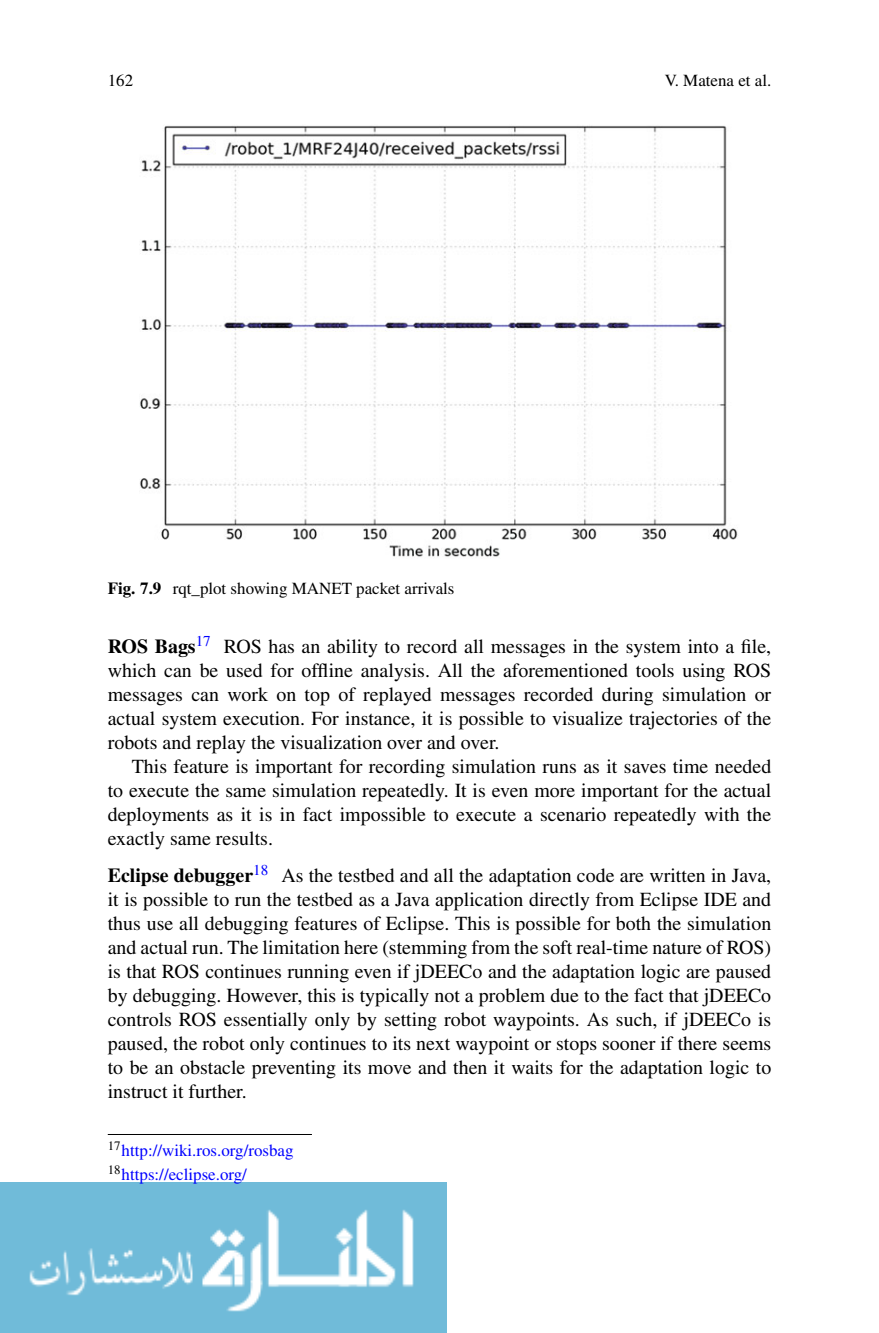
<style>
.page{position:relative;width:879px;height:1333px;background:#fff}
.page>*{position:absolute;margin:0;border:0;box-sizing:border-box;transform-origin:0 0}
.t1{font:20px/24px "Jjyqrl Qsmhgr Times";color:#000;text-align:justify}
.t2{font:17px "Jjyqrl Qsmhgr Times";color:#000}
.t3{font:17px/24px "Jjyqrl Qsmhgr Times";color:#00f}
.s1{font-family:"Yrtfjr Tmrtjf Times";font-weight:700}
</style>
<div class="page">
<img style="left:0;top:1182px;width:446px;height:150px">
<img style="left:140px;top:125px;width:598px;height:432px">
<hr style="left:108px;top:1133px;width:204px;height:1px;background:#000">
<p class="t2" style="left:108px;top:74px;width:27px">162</p>
<p class="t2" style="left:665px;top:74px;width:108px">V. Matena et al.</p>
<p class="t2" style="left:108px;top:582px;width:348px"><span class="s1">Fig. 7.9</span> rqt_plot showing MANET packet arrivals</p>
<p class="t1" style="left:108px;top:636px;width:665px"><span class="s1">ROS Bags</span><sup>17</sup> ROS has an ability to record all messages in the system into a file, which can be used for offline analysis. All the aforementioned tools using ROS messages can work on top of replayed messages recorded during simulation or actual system execution. For instance, it is possible to visualize trajectories of the robots and replay the visualization over and over.</p>
<p class="t1" style="left:108px;top:756px;width:665px;text-indent:24px">This feature is important for recording simulation runs as it saves time needed to execute the same simulation repeatedly. It is even more important for the actual deployments as it is in fact impossible to execute a scenario repeatedly with the exactly same results.</p>
<p class="t1" style="left:108px;top:865px;width:665px"><span class="s1">Eclipse debugger</span><sup>18</sup> As the testbed and all the adaptation code are written in Java, it is possible to run the testbed as a Java application directly from Eclipse IDE and thus use all debugging features of Eclipse. This is possible for both the simulation and actual run. The limitation here (stemming from the soft real-time nature of ROS) is that ROS continues running even if jDEECo and the adaptation logic are paused by debugging. However, this is typically not a problem due to the fact that jDEECo controls ROS essentially only by setting robot waypoints. As such, if jDEECo is paused, the robot only continues to its next waypoint or stops sooner if there seems to be an obstacle preventing its move and then it waits for the adaptation logic to instruct it further.</p>
<p class="t3" style="left:108px;top:1139px;width:187px"><sup>17</sup>http://wiki.ros.org/rosbag<br><sup>18</sup>https://eclipse.org/</p>
</div>
